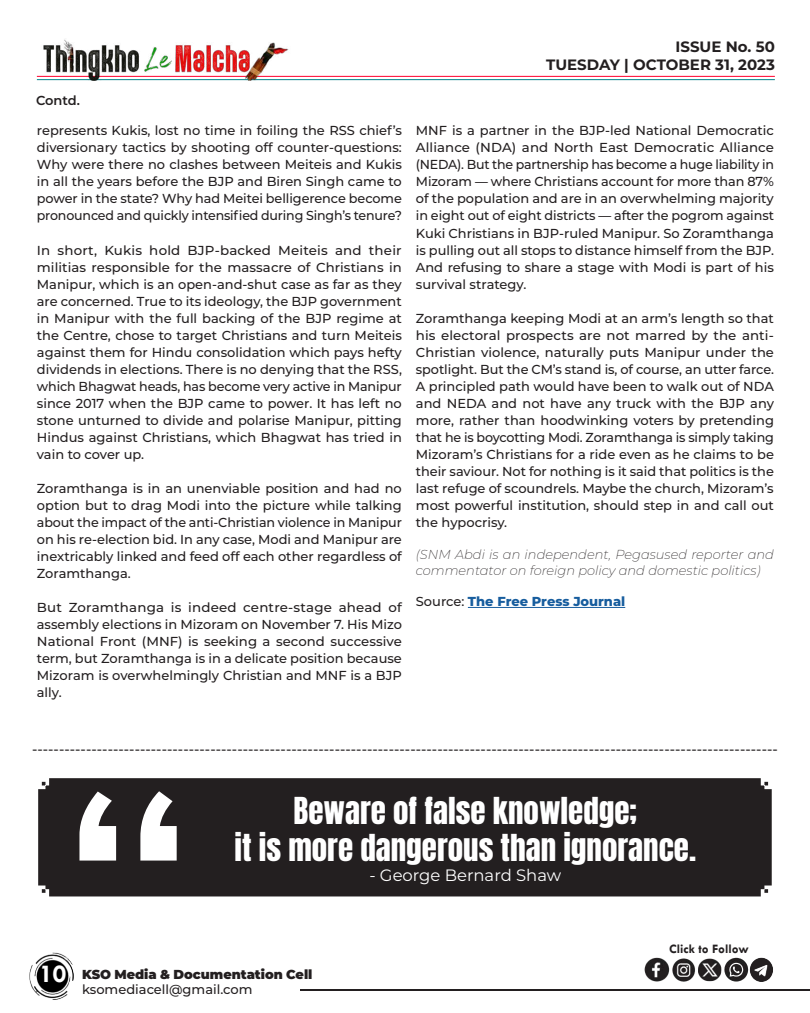
<style>
.page{position:relative;width:810px;height:1013px;background:#fff}
.page>*{position:absolute;margin:0;border:0;box-sizing:border-box;transform-origin:0 0}
.t1{font:700 242.8px "Tw Cen";color:#fff;scale:1.05 1}
.t2{font:31px/37.2px "Anton";color:#fff;text-align:center}
.t3{font:700 26px "Tw Cen";color:#fff}
.t4{font:100 16.4px "Montserrat";color:#fff}
.t5{font:700 15px/18px "Montserrat";color:#231f20;text-align:right}
.t6{font:500 14px "Montserrat";color:#231f20}
.t7{font:500 13px/17px "Montserrat";color:#231f20;text-align:justify}
.t8{font:italic 200 13px/15.6px "Montserrat";color:#231f20}
.t9{font:900 13px "Montserrat";letter-spacing:-.005em;color:#231f20}
.t10{font:800 13px "Montserrat";color:#175d9e}
.t11{font:700 13px "Tw Cen";color:#231f20}
.t12{font:600 13px "Montserrat";letter-spacing:-.01em;color:#231f20}
.s1{font-weight:500;color:#231f20}
</style>
<div class="page">
<hr style="left:301px;top:989px;width:509px;height:1px;background:#231f20">
<img style="left:29px;top:952px;width:45px;height:47px">
<hr style="left:37px;top:76px;width:738px;height:1px;background:#ff002d">
<hr style="left:37px;top:79px;width:738px;height:1px;background:#00848b">
<img style="left:37px;top:39px;width:253px;height:41px">
<img style="left:644px;top:957px;width:129px;height:25px">
<hr style="left:468px;top:607px;width:157px;height:1px;background:#175d9e">
<div style="left:38px;top:778px;width:734px;height:118px;background:#231f20"></div>
<p class="t12" style="left:36px;top:91px;width:45px">Contd.</p>
<p class="t7" style="left:37px;top:122px;width:367px">represents Kukis, lost no time in foiling the RSS chief’s diversionary tactics by shooting off counter-questions:<br>Why were there no clashes between Meiteis and Kukis in all the years before the BJP and Biren Singh came to power in the state? Why had Meitei belligerence become pronounced and quickly intensified during Singh’s tenure?</p>
<p class="t7" style="left:37px;top:241px;width:367px">In short, Kukis hold BJP-backed Meiteis and their militias responsible for the massacre of Christians in Manipur, which is an open-and-shut case as far as they are concerned. True to its ideology, the BJP government in Manipur with the full backing of the BJP regime at the Centre, chose to target Christians and turn Meiteis against them for Hindu consolidation which pays hefty dividends in elections. There is no denying that the RSS, which Bhagwat heads, has become very active in Manipur since 2017 when the BJP came to power. It has left no stone unturned to divide and polarise Manipur, pitting Hindus against Christians, which Bhagwat has tried in vain to cover up.</p>
<p class="t7" style="left:37px;top:479px;width:367px">Zoramthanga is in an unenviable position and had no option but to drag Modi into the picture while talking about the impact of the anti-Christian violence in Manipur on his re-election bid. In any case, Modi and Manipur are inextricably linked and feed off each other regardless of Zoramthanga.</p>
<p class="t7" style="left:37px;top:598px;width:367px">But Zoramthanga is indeed centre-stage ahead of assembly elections in Mizoram on November 7. His Mizo National Front (MNF) is seeking a second successive term, but Zoramthanga is in a delicate position because Mizoram is overwhelmingly Christian and MNF is a BJP ally.</p>
<p class="t5" style="left:546px;top:36px;width:230px">ISSUE No. 50<br>TUESDAY | OCTOBER 31, 2023</p>
<p class="t7" style="left:416px;top:122px;width:360px">MNF is a partner in the BJP-led National Democratic Alliance (NDA) and North East Democratic Alliance (NEDA). But the partnership has become a huge liability in Mizoram — where Christians account for more than 87% of the population and are in an overwhelming majority in eight out of eight districts — after the pogrom against Kuki Christians in BJP-ruled Manipur. So Zoramthanga is pulling out all stops to distance himself from the BJP.<br>And refusing to share a stage with Modi is part of his survival strategy.</p>
<p class="t7" style="left:416px;top:309px;width:360px">Zoramthanga keeping Modi at an arm’s length so that his electoral prospects are not marred by the anti-Christian violence, naturally puts Manipur under the spotlight. But the CM’s stand is, of course, an utter farce.<br>A principled path would have been to walk out of NDA and NEDA and not have any truck with the BJP any more, rather than hoodwinking voters by pretending that he is boycotting Modi. Zoramthanga is simply taking Mizoram’s Christians for a ride even as he claims to be their saviour. Not for nothing is it said that politics is the last refuge of scoundrels. Maybe the church, Mizoram’s most powerful institution, should step in and call out the hypocrisy.</p>
<p class="t8" style="left:416px;top:546px;width:360px">(SNM Abdi is an independent, Pegasused reporter and commentator on foreign policy and domestic politics)</p>
<p class="t10" style="left:416px;top:592px;width:211px"><span class="s1">Source:</span> The Free Press Journal</p>
<p class="t6" style="left:32px;top:739px;width:747px">------------------------------------------------------------------------------------------------------------------------------------------</p>
<h1 class="t1" style="left:66px;top:725px;width:118px">“</h1>
<h2 class="t2" style="left:235px;top:794px;width:463px">Beware of false knowledge;<br>it is more dangerous than ignorance.</h2>
<p class="t4" style="left:369px;top:863px;width:193px">- George Bernard Shaw</p>
<h3 class="t3" style="left:40px;top:958px;width:28px">10</h3>
<p class="t9" style="left:82px;top:964px;width:232px">KSO Media &amp; Documentation Cell</p>
<p class="t7" style="left:82px;top:980px;width:172px">ksomediacell@gmail.com</p>
<p class="t11" style="left:669px;top:941px;width:81px">Click to Follow</p>
</div>
